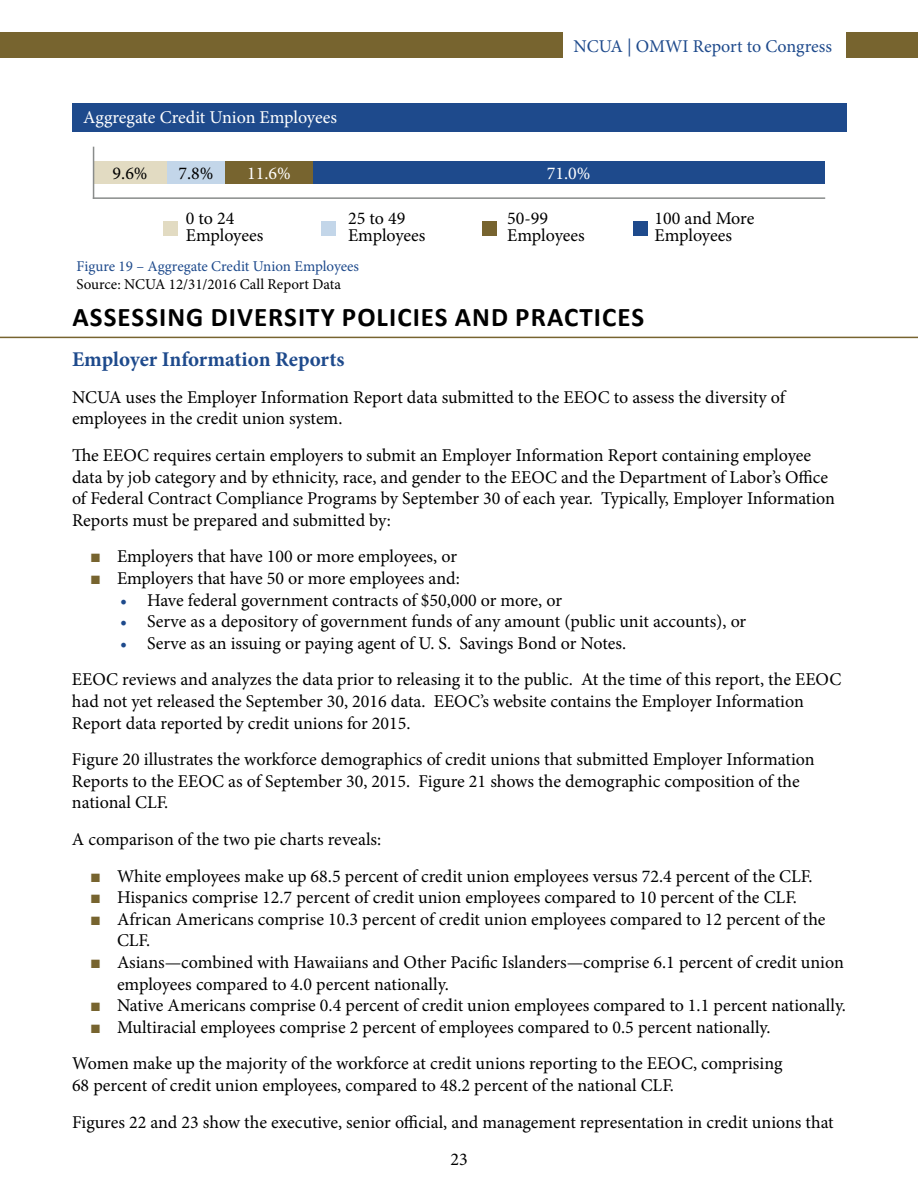
<style>
.page{position:relative;width:918px;height:1188px;background:#fff}
.page>*{position:absolute;margin:0;border:0;box-sizing:border-box;transform-origin:0 0}
.t1{font:700 27px "Calibri";letter-spacing:.04em;color:#000}
.t2{font:700 21px "Minion Pro";letter-spacing:-.005em;color:#1e4a8c}
.body_text{font:18px/21.6px "Minion Pro";color:#000}
.t3{font:18px "Minion Pro";color:#fff}
.t4{font:18px "Minion Pro";color:#1e4a8c}
.t5{font:15px/18px "Minion Pro";color:#1e4a8c}
.s1{color:#000}
.s2{font-family:"Arial";color:#77642f}
.s3{color:#1e4a8c}
</style>
<div class="page">
<div style="left:0;top:33px;width:562px;height:25px;background:#77642f"></div>
<div style="left:846px;top:33px;width:72px;height:25px;background:#77642f"></div>
<div style="left:313px;top:161px;width:511px;height:23px;background:#1e4a8c"></div>
<div style="left:225px;top:161px;width:88px;height:23px;background:#77642f"></div>
<div style="left:167px;top:161px;width:58px;height:23px;background:#c3d6e9"></div>
<div style="left:94px;top:161px;width:73px;height:23px;background:#e2dbc2"></div>
<div style="left:72px;top:104px;width:774px;height:28px;background:#1e4a8c"></div>
<div style="left:164px;top:221px;width:14px;height:15px;background:#e2dbc2"></div>
<div style="left:633px;top:221px;width:15px;height:15px;background:#1e4a8c"></div>
<div style="left:483px;top:221px;width:14px;height:15px;background:#77642f"></div>
<div style="left:322px;top:221px;width:14px;height:15px;background:#c3d6e9"></div>
<hr style="left:94px;top:197px;width:730px;height:2px;background:#898c8b">
<hr style="left:93px;top:147px;width:1px;height:51px;background:#898c8b">
<hr style="left:0;top:337px;width:918px;height:1px;background:#77642f">
<p class="t3" style="left:83px;top:105px;width:255px">Aggregate Credit Union Employees</p>
<p class="t4" style="left:574px;top:34px;width:260px">NCUA | OMWI Report to Congress</p>
<p class="body_text" style="left:113px;top:162px;width:36px">9.6%</p>
<p class="body_text" style="left:178px;top:162px;width:36px">7.8%</p>
<p class="t3" style="left:247px;top:161px;width:45px">11.6%</p>
<p class="t3" style="left:547px;top:161px;width:45px">71.0%</p>
<p class="body_text" style="left:186px;top:210px;width:79px;line-height:16.5px">0 to 24<br>Employees</p>
<p class="body_text" style="left:655px;top:210px;width:101px;line-height:16.5px">100 and More<br>Employees</p>
<p class="body_text" style="left:348px;top:210px;width:79px;line-height:16.5px">25 to 49<br>Employees</p>
<p class="body_text" style="left:507px;top:210px;width:79px;line-height:16.5px">50-99<br>Employees</p>
<p class="t5" style="left:77px;top:257px;width:284px">Figure 19 – Aggregate Credit Union Employees<br><span class="s1">Source: NCUA 12/31/2016 Call Report Data</span></p>
<p class="t1" style="left:73px;top:300px;width:573px">ASSESSING DIVERSITY POLICIES AND PRACTICES</p>
<p class="t2" style="left:72px;top:345px;width:274px">Employer Information Reports</p>
<p class="body_text" style="left:72px;top:386px;width:715px">NCUA uses the Employer Information Report data submitted to the EEOC to assess the diversity of employees in the credit union system.</p>
<p class="body_text" style="left:72px;top:445px;width:765px">The EEOC requires certain employers to submit an Employer Information Report containing employee data by job category and by ethnicity, race, and gender to the EEOC and the Department of Labor’s Office of Federal Contract Compliance Programs by September 30 of each year. Typically, Employer Information Reports must be prepared and submitted by:</p>
<p class="body_text" style="left:90px;top:546px;width:369px"><span class="s2">■</span> Employers that have 100 or more employees, or</p>
<p class="body_text" style="left:90px;top:568px;width:371px"><span class="s2">■</span> Employers that have 50 or more employees and:</p>
<p class="body_text" style="left:120px;top:589px;width:444px"><span class="s3">•</span> Have federal government contracts of $50,000 or more, or</p>
<p class="body_text" style="left:120px;top:611px;width:628px"><span class="s3">•</span> Serve as a depository of government funds of any amount (public unit accounts), or</p>
<p class="body_text" style="left:120px;top:632px;width:508px"><span class="s3">•</span> Serve as an issuing or paying agent of U. S. Savings Bond or Notes.</p>
<p class="body_text" style="left:72px;top:669px;width:771px">EEOC reviews and analyzes the data prior to releasing it to the public. At the time of this report, the EEOC had not yet released the September 30, 2016 data. EEOC’s website contains the Employer Information<br>Report data reported by credit unions for 2015.</p>
<p class="body_text" style="left:72px;top:749px;width:744px">Figure 20 illustrates the workforce demographics of credit unions that submitted Employer Information<br>Reports to the EEOC as of September 30, 2015. Figure 21 shows the demographic composition of the national CLF.</p>
<p class="body_text" style="left:72px;top:829px;width:311px">A comparison of the two pie charts reveals:</p>
<p class="body_text" style="left:90px;top:865px;width:724px"><span class="s2">■</span> White employees make up 68.5 percent of credit union employees versus 72.4 percent of the CLF.</p>
<p class="body_text" style="left:90px;top:887px;width:708px"><span class="s2">■</span> Hispanics comprise 12.7 percent of credit union employees compared to 10 percent of the CLF.</p>
<p class="body_text" style="left:117px;top:908px;width:710px;text-indent:-27px"><span class="s2">■</span> African Americans comprise 10.3 percent of credit union employees compared to 12 percent of the<br>CLF.</p>
<p class="body_text" style="left:117px;top:952px;width:728px;text-indent:-27px"><span class="s2">■</span> Asians—combined with Hawaiians and Other Pacific Islanders—comprise 6.1 percent of credit union employees compared to 4.0 percent nationally.</p>
<p class="body_text" style="left:90px;top:995px;width:758px"><span class="s2">■</span> Native Americans comprise 0.4 percent of credit union employees compared to 1.1 percent nationally.</p>
<p class="body_text" style="left:90px;top:1016px;width:682px"><span class="s2">■</span> Multiracial employees comprise 2 percent of employees compared to 0.5 percent nationally.</p>
<p class="body_text" style="left:72px;top:1053px;width:712px">Women make up the majority of the workforce at credit unions reporting to the EEOC, comprising<br>68 percent of credit union employees, compared to 48.2 percent of the national CLF.</p>
<p class="body_text" style="left:72px;top:1111px;width:763px">Figures 22 and 23 show the executive, senior official, and management representation in credit unions that</p>
<p class="body_text" style="left:450px;top:1149px;width:19px">23</p>
</div>
